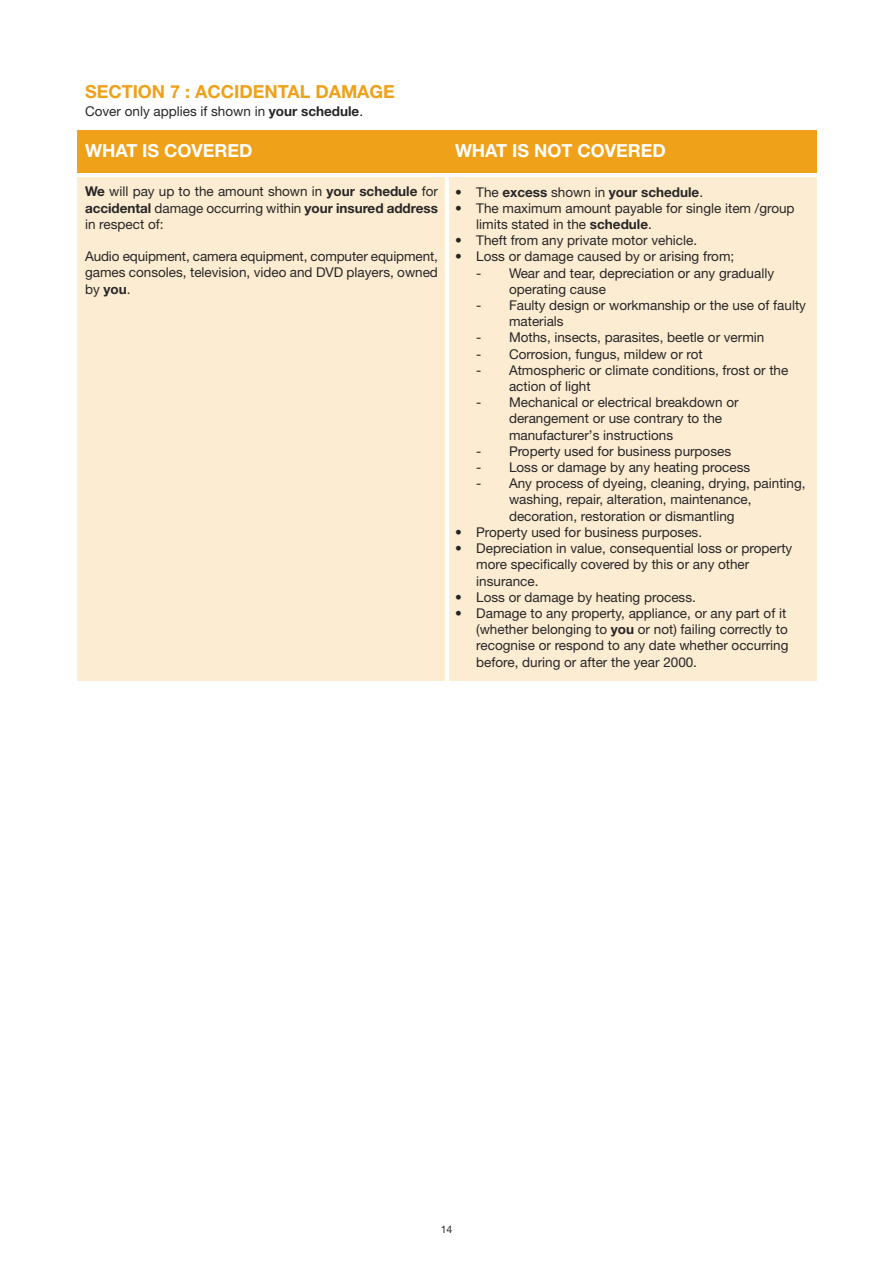
<style>
.page{position:relative;width:893px;height:1263px;background:#fff}
.page>*{position:absolute;margin:0;border:0;box-sizing:border-box;transform-origin:0 0}
.t1{font:700 18px "Helvetica Neue";color:#fff}
.t2{font:700 18px "Helvetica Neue";color:#efa11a}
.t3{font:13.5px/16.2px "Helvetica Neue";color:#272627}
.t4{font:700 13.5px "Helvetica Neue";color:#272627}
.t5{font:10.5px "Helvetica Neue";color:#272627}
.s1{font-weight:700}
.s2{font-weight:400}
</style>
<div class="page">
<div style="left:77px;top:177px;width:368px;height:504px;background:#fcecd1"></div>
<div style="left:449px;top:177px;width:368px;height:504px;background:#fcecd1"></div>
<div style="left:77px;top:131px;width:740px;height:42px;background:#efa11a"></div>
<h1 class="t2" style="left:85px;top:85px;width:311px">SECTION 7 : ACCIDENTAL DAMAGE</h1>
<p class="t3" style="left:85px;top:105px;width:280px">Cover only applies if shown in <span class="s1">your schedule</span>.</p>
<h1 class="t1" style="left:85px;top:144px;width:169px">WHAT IS COVERED</h1>
<h1 class="t1" style="left:455px;top:144px;width:212px">WHAT IS NOT COVERED</h1>
<p class="t3" style="left:85px;top:185px;width:354px;text-align:justify"><span class="s1">We</span> will pay up to the amount shown in <span class="s1">your schedule</span> for <span class="s1">accidental</span> damage occurring within <span class="s1">your insured address </span>in respect of:</p>
<p class="t3" style="left:85px;top:250px;width:354px;text-align:justify">Audio equipment, camera equipment, computer equipment, games consoles, television, video and DVD players, owned by <span class="s1">you</span>.</p>
<p class="t4" style="left:455px;top:187px;width:250px"><span class="s2">• The</span> excess <span class="s2">shown in</span> your schedule<span class="s2">.</span></p>
<p class="t3" style="left:476px;top:201px;width:320px;text-indent:-21px">• The maximum amount payable for single item /group limits stated in the <span class="s1">schedule</span>.</p>
<p class="t3" style="left:455px;top:234px;width:244px">• Theft from any private motor vehicle.</p>
<p class="t3" style="left:455px;top:250px;width:281px">• Loss or damage caused by or arising from;</p>
<p class="t3" style="left:509px;top:266px;width:267px;text-indent:-33px">- Wear and tear, depreciation or any gradually operating cause</p>
<p class="t3" style="left:509px;top:298px;width:299px;text-indent:-33px">- Faulty design or workmanship or the use of faulty materials</p>
<p class="t3" style="left:476px;top:331px;width:290px">- Moths, insects, parasites, beetle or vermin</p>
<p class="t3" style="left:476px;top:347px;width:228px">- Corrosion, fungus, mildew or rot</p>
<p class="t3" style="left:509px;top:363px;width:281px;text-indent:-33px">- Atmospheric or climate conditions, frost or the action of light</p>
<p class="t3" style="left:509px;top:396px;width:231px;text-indent:-33px">- Mechanical or electrical breakdown or derangement or use contrary to the manufacturer’s instructions</p>
<p class="t3" style="left:476px;top:444px;width:256px">- Property used for business purposes</p>
<p class="t3" style="left:476px;top:460px;width:275px">- Loss or damage by any heating process</p>
<p class="t3" style="left:509px;top:477px;width:298px;text-indent:-33px">- Any process of dyeing, cleaning, drying, painting, washing, repair, alteration, maintenance, decoration, restoration or dismantling</p>
<p class="t3" style="left:455px;top:525px;width:249px">• Property used for business purposes.</p>
<p class="t3" style="left:476px;top:541px;width:318px;text-indent:-21px">• Depreciation in value, consequential loss or property more specifically covered by this or any other insurance.</p>
<p class="t3" style="left:455px;top:590px;width:242px">• Loss or damage by heating process.</p>
<p class="t3" style="left:476px;top:606px;width:314px;text-indent:-21px">• Damage to any property, appliance, or any part of it (whether belonging to <span class="s1">you</span> or not) failing correctly to recognise or respond to any date whether occurring before, during or after the year 2000.</p>
<p class="t5" style="left:441px;top:1225px;width:13px">14</p>
</div>
